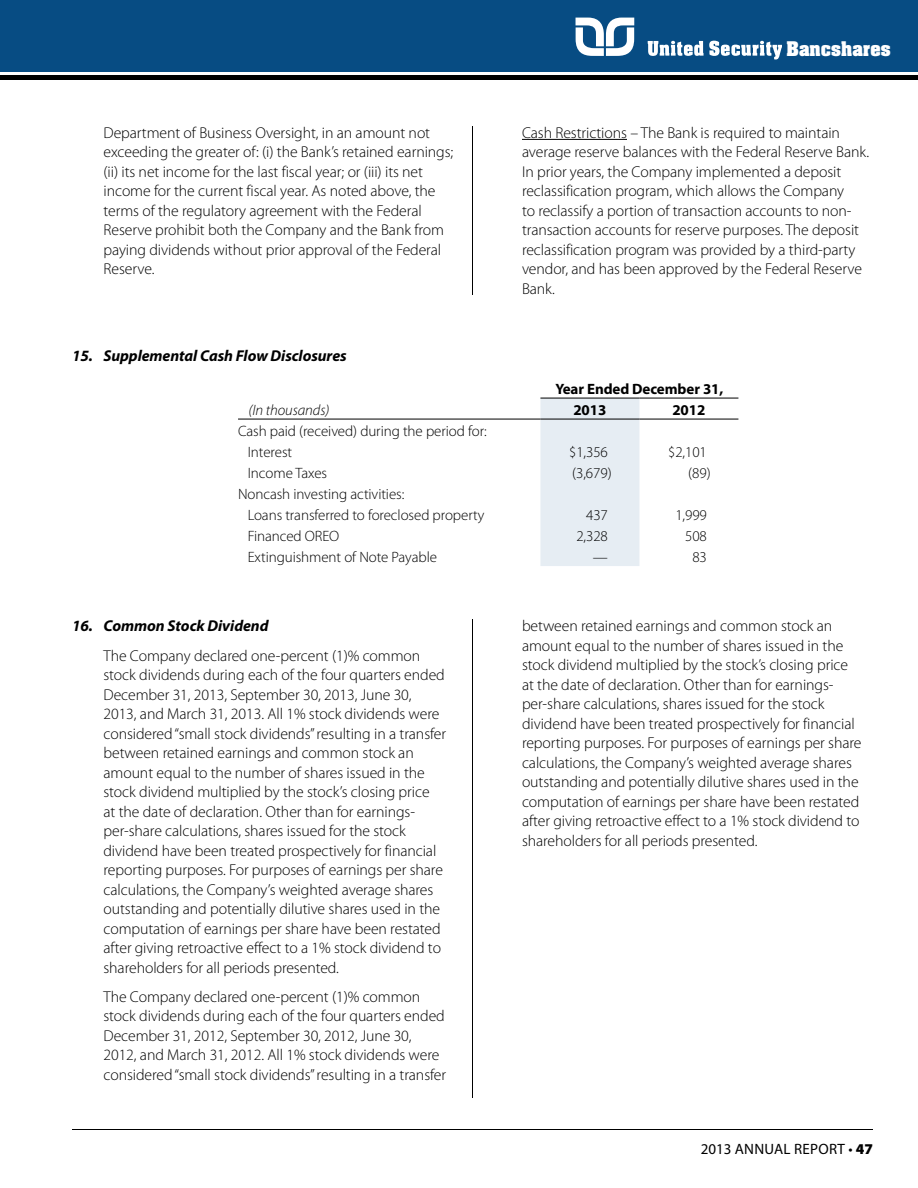
<style>
.page{position:relative;width:918px;height:1188px;background:#fff}
.page>*{position:absolute;margin:0;border:0;box-sizing:border-box;transform-origin:0 0}
.t1{font:700 17.25px "Aachen";letter-spacing:.005em;color:#fff;scale:.96 1}
.t2{font:300 15.75px/19.5px "Myriad Pro";letter-spacing:-.005em;color:#000}
.t3{font:italic 700 15.75px "Myriad Pro";letter-spacing:-.005em;color:#000}
.t4{font:300 15px/21px "Myriad Pro";letter-spacing:-.005em;color:#000}
.t5{font:700 15px "Myriad Pro";letter-spacing:-.005em;color:#000}
.t6{font:15px "Myriad Pro";letter-spacing:.02em;color:#000}
.t7{font:italic 300 15px "Myriad Pro";letter-spacing:-.005em;color:#000}
.s1{font-weight:900}
</style>
<div class="page">
<div style="left:0;top:0;width:918px;height:72px;background:#074c83"></div>
<svg style="left:576px;top:18px;width:58px;height:38px"></svg>
<svg style="left:648px;top:41px;width:134px;height:18px"></svg>
<hr style="left:472px;top:126px;width:1px;height:972px;background:#000">
<div style="left:0;top:75px;width:918px;height:5px;background:#000"></div>
<hr style="left:72px;top:1129px;width:801px;height:1px;background:#000">
<hr style="left:522px;top:139px;width:105px;height:1px;background:#000">
<div style="left:455px;top:296px;width:29px;height:324px;background:#fff"></div>
<div style="left:540px;top:399px;width:99px;height:167px;background:#e6edf3"></div>
<hr style="left:540px;top:398px;width:99px;height:1px;background:#000">
<hr style="left:639px;top:398px;width:99px;height:1px;background:#000">
<hr style="left:238px;top:419px;width:302px;height:1px;background:#000">
<hr style="left:540px;top:419px;width:99px;height:1px;background:#000">
<hr style="left:639px;top:419px;width:99px;height:1px;background:#000">
<p class="t2" style="left:104px;top:123px;width:351px">Department of Business Oversight, in an amount not exceeding the greater of: (i) the Bank’s retained earnings; (ii) its net income for the last fiscal year; or (iii) its net income for the current fiscal year. As noted above, the terms of the regulatory agreement with the Federal Reserve prohibit both the Company and the Bank from paying dividends without prior approval of the Federal Reserve.</p>
<p class="t3" style="left:72px;top:347px;width:276px">15. Supplemental Cash Flow Disclosures</p>
<p class="t1" style="left:786px;top:36px;width:110px">Bancshares</p>
<p class="t2" style="left:522px;top:123px;width:349px">Cash Restrictions – The Bank is required to maintain average reserve balances with the Federal Reserve Bank.<br>In prior years, the Company implemented a deposit reclassification program, which allows the Company<br>to reclassify a portion of transaction accounts to non&shy;transaction accounts for reserve purposes. The deposit reclassification program was provided by a third-party vendor, and has been approved by the Federal Reserve Bank.</p>
<p class="t5" style="left:555px;top:379px;width:169px">Year Ended December 31,</p>
<p class="t7" style="left:249px;top:402px;width:82px">(In thousands)</p>
<p class="t5" style="left:573px;top:400px;width:35px">2013</p>
<p class="t5" style="left:672px;top:400px;width:35px">2012</p>
<p class="t4" style="left:248px;top:420px;width:241px;text-indent:-10px">Cash paid (received) during the period for:<br>Interest</p>
<p class="t4" style="left:569px;top:441px;width:40px">$1,356</p>
<p class="t4" style="left:668px;top:441px;width:40px">$2,101</p>
<p class="t4" style="left:248px;top:462px;width:81px">Income Taxes</p>
<p class="t4" style="left:572px;top:462px;width:41px">(3,679)</p>
<p class="t4" style="left:688px;top:462px;width:24px">(89)</p>
<p class="t4" style="left:248px;top:483px;width:238px;text-indent:-10px">Noncash investing activities:<br>Loans transferred to foreclosed property</p>
<p class="t4" style="left:586px;top:504px;width:23px">437</p>
<p class="t4" style="left:675px;top:504px;width:33px">1,999</p>
<p class="t4" style="left:248px;top:525px;width:93px">Financed OREO</p>
<p class="t4" style="left:576px;top:525px;width:33px">2,328</p>
<p class="t4" style="left:685px;top:525px;width:23px">508</p>
<p class="t4" style="left:248px;top:546px;width:191px">Extinguishment of Note Payable</p>
<p class="t4" style="left:593px;top:546px;width:16px">—</p>
<p class="t4" style="left:692px;top:546px;width:16px">83</p>
<p class="t3" style="left:72px;top:617px;width:198px">16. Common Stock Dividend</p>
<p class="t2" style="left:104px;top:646px;width:344px">The Company declared one-percent (1)% common stock dividends during each of the four quarters ended December 31, 2013, September 30, 2013, June 30, 2013, and March 31, 2013. All 1% stock dividends were considered “small stock dividends” resulting in a transfer between retained earnings and common stock an amount equal to the number of shares issued in the stock dividend multiplied by the stock’s closing price<br>at the date of declaration. Other than for earnings&shy;per-share calculations, shares issued for the stock dividend have been treated prospectively for financial reporting purposes. For purposes of earnings per share calculations, the Company’s weighted average shares outstanding and potentially dilutive shares used in the computation of earnings per share have been restated after giving retroactive effect to a 1% stock dividend to shareholders for all periods presented.</p>
<p class="t2" style="left:104px;top:987px;width:344px">The Company declared one-percent (1)% common stock dividends during each of the four quarters ended December 31, 2012, September 30, 2012, June 30, 2012, and March 31, 2012. All 1% stock dividends were considered “small stock dividends” resulting in a transfer</p>
<p class="t2" style="left:522px;top:617px;width:341px">between retained earnings and common stock an amount equal to the number of shares issued in the stock dividend multiplied by the stock’s closing price at the date of declaration. Other than for earnings&shy;per-share calculations, shares issued for the stock dividend have been treated prospectively for financial reporting purposes. For purposes of earnings per share calculations, the Company’s weighted average shares outstanding and potentially dilutive shares used in the computation of earnings per share have been restated after giving retroactive effect to a 1% stock dividend to shareholders for all periods presented.</p>
<p class="t6" style="left:701px;top:1140px;width:174px">2013 ANNUAL REPORT • <span class="s1">47</span></p>
</div>
